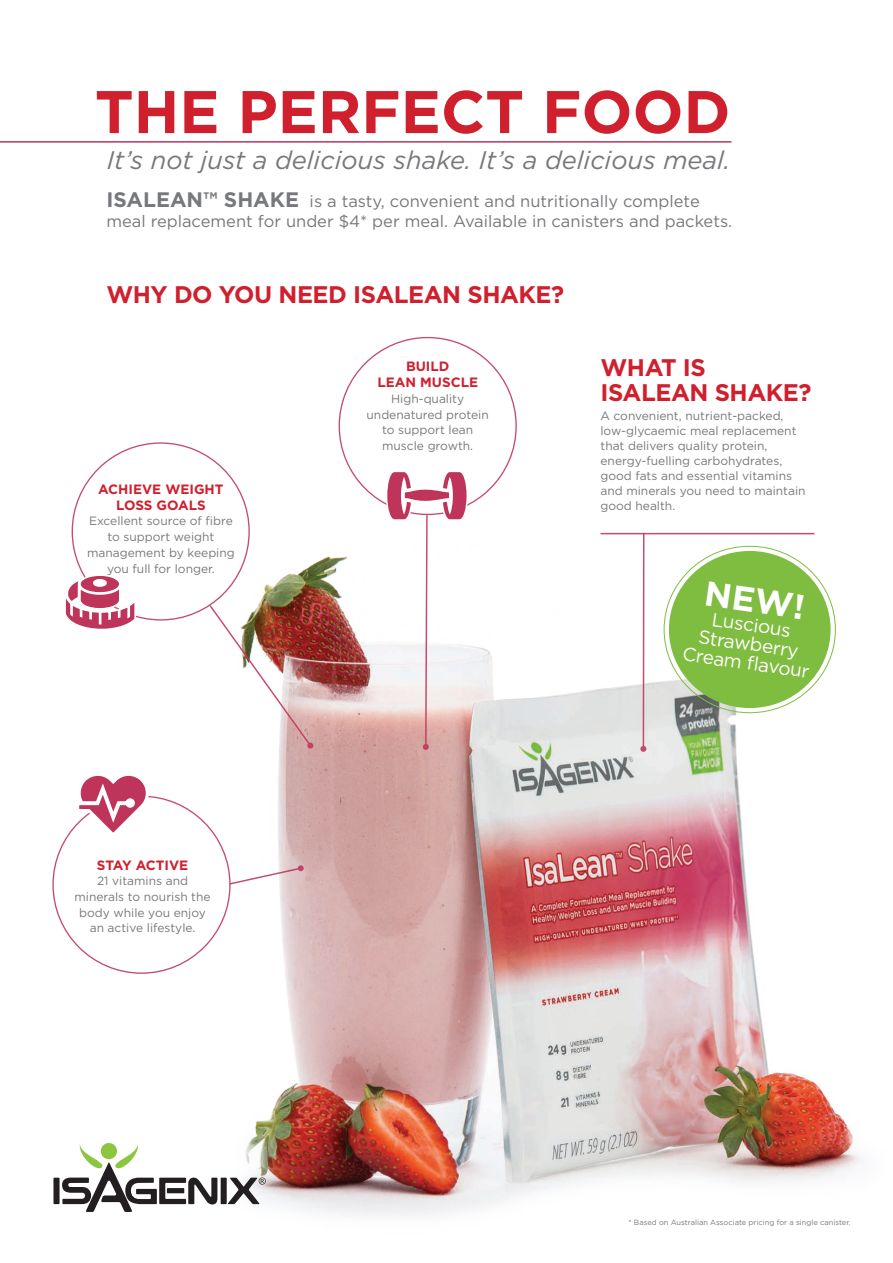
<style>
.page{position:relative;width:893px;height:1263px;background:#fff}
.page>*{position:absolute;margin:0;border:0;box-sizing:border-box;transform-origin:0 0}
.t1{font:700 60px "Gotham";color:#d0202e}
.t2{font:700 34.65px "Gotham";color:#fff}
.t3{font:italic 25.5px "Gotham";color:#76787b}
.t4{font:700 24px/24.6px "Gotham";letter-spacing:-.02em;color:#d0202e}
.t5{font:19.05px/19px "Gotham";color:#fff;text-align:center}
.t6{font:16.5px/19.8px "Gotham";color:#76787b}
.t7{font:700 13.5px/15.8px "Gotham";color:#d0202e;text-align:center}
.t8{font:12px/15.8px "Gotham";color:#76787b;text-align:center}
.t9{font:7.5px "Gotham";color:#76787b}
.s1{font-weight:700;font-size:21px}
</style>
<div class="page">
<img style="left:177px;top:543px;width:683px;height:674px">
<div style="left:53px;top:1178px;width:7px;height:26px;background:#231f20;border-radius:2px"></div>
<div style="left:221px;top:1178px;width:6px;height:26px;background:#231f20;border-radius:2px"></div>
<svg style="left:62px;top:1144px;width:155px;height:68px"></svg>
<svg style="left:227px;top:1177px;width:39px;height:27px"></svg>
<hr style="left:0;top:141px;width:732px;height:2px;background:#bf345b">
<img style="left:208px;top:603px;width:106px;height:146px">
<svg style="left:228px;top:865px;width:76px;height:21px"></svg>
<div style="left:72px;top:443px;width:177px;height:177px;background:#fff;border-radius:50%"></div>
<div style="left:53px;top:796px;width:177px;height:177px;background:#fff;border-radius:50%"></div>
<svg style="left:75px;top:775px;width:75px;height:58px"></svg>
<svg style="left:385px;top:472px;width:84px;height:278px"></svg>
<svg style="left:65px;top:574px;width:72px;height:55px"></svg>
<hr style="left:600px;top:533px;width:214px;height:1px;background:#bf345b">
<hr style="left:643px;top:533px;width:1px;height:216px;background:#bf345b">
<svg style="left:640px;top:746px;width:6px;height:6px"></svg>
<div style="left:669px;top:551px;width:162px;height:157px;background:#7fbd41;border-radius:50%"></div>
<h1 class="t1" style="left:95px;top:72px;width:637px">THE PERFECT FOOD</h1>
<h3 class="t3" style="left:107px;top:144px;width:625px">It’s not just a delicious shake. It’s a delicious meal.</h3>
<h3 class="t6" style="left:106px;top:191px;width:627px"><span class="s1">ISALEAN™ SHAKE</span> is a tasty, convenient and nutritionally complete meal replacement for under $4* per meal. Available in canisters and packets.</h3>
<h3 class="t4" style="left:106px;top:282px;width:459px">WHY DO YOU NEED ISALEAN SHAKE?</h3>
<p class="t7" style="left:98px;top:481px;width:127px">ACHIEVE WEIGHT<br>LOSS GOALS</p>
<p class="t8" style="left:87px;top:513px;width:149px">Excellent source of fibre to support weight management by keeping you full for longer.</p>
<p class="t7" style="left:377px;top:359px;width:102px">BUILD<br>LEAN MUSCLE</p>
<p class="t8" style="left:367px;top:390px;width:124px">High-quality undenatured protein to support lean muscle growth.</p>
<h3 class="t4" style="left:600px;top:355px;width:213px">WHAT IS<br>ISALEAN SHAKE?</h3>
<p class="t8" style="left:600px;top:408px;width:207px;line-height:15px;text-align:left">A convenient, nutrient-packed, low-glycaemic meal replacement that delivers quality protein, energy-fuelling carbohydrates, good fats and essential vitamins and minerals you need to maintain good health.</p>
<h2 class="t2" style="left:708px;top:570px;width:102px;rotate:8deg">NEW!</h2>
<h3 class="t5" style="left:689px;top:606px;width:130px;rotate:8deg">Luscious<br>Strawberry<br>Cream fl avour</h3>
<p class="t7" style="left:97px;top:857px;width:93px">STAY ACTIVE</p>
<p class="t8" style="left:74px;top:873px;width:138px">21 vitamins and minerals to nourish the body while you enjoy an active lifestyle.</p>
<p class="t9" style="left:628px;top:1217px;width:224px">* Based on Australian Associate pricing for a single canister.</p>
</div>
